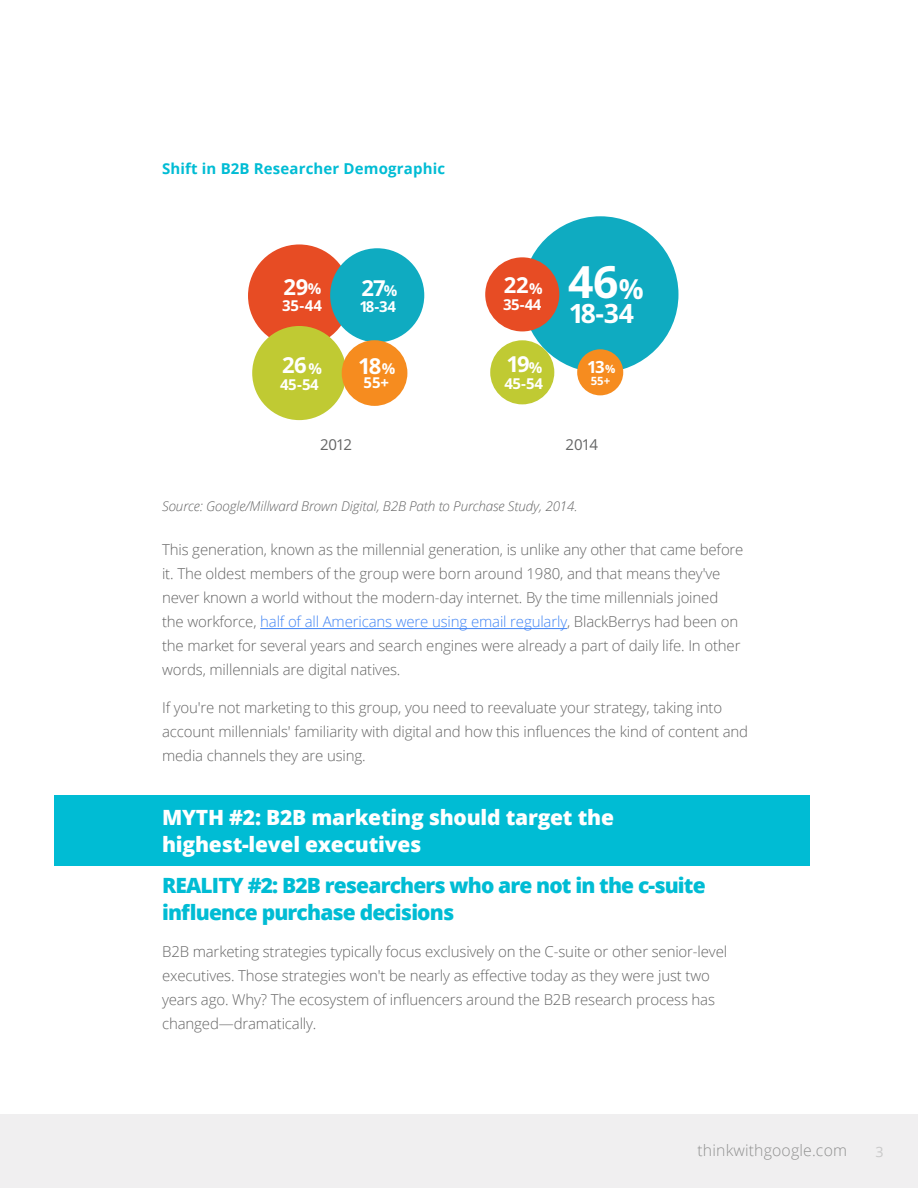
<style>
.page{position:relative;width:918px;height:1188px;background:#fff}
.page>*{position:absolute;margin:0;border:0;box-sizing:border-box;transform-origin:0 0}
.t1{font:700 44.55px "Open Sans";color:#fff}
.t2{font:700 27.6px "Open Sans";color:#fff}
.t3{font:700 26.7px "Open Sans";color:#fff}
.t4{font:700 22.05px "Open Sans";letter-spacing:-.03em;color:#fff}
.Bold_Header{font:800 21px/27px "Open Sans";letter-spacing:-.04em;color:#00bcd4}
.Bold_Header-2{font:800 21px/27px "Open Sans";letter-spacing:-.01em;color:#fff}
.t5{font:700 16.8px "Open Sans";color:#fff}
.t6{font:300 15.75px "Open Sans";letter-spacing:.01em;color:#666766}
.Bold_Header-3{font:300 15px/24px "Open Sans";letter-spacing:-.01em;color:#656565}
.Bold_Header-4{font:700 15px "Open Sans";letter-spacing:.01em;color:#00bcd4}
.t7{font:700 15px "Open Sans";letter-spacing:-.03em;color:#fff}
.t8{font:15px "Open Sans";letter-spacing:-.06em;color:#646565}
.t9{font:14.25px "Open Sans";color:#c9c9c9}
.Bold_Header-5{font:italic 300 13.5px "Open Sans";letter-spacing:-.01em;color:#656565}
.t10{font:700 11.4px "Open Sans";color:#fff}
.s1{font-size:15px}
.s2{font-size:11.4px}
.s3{color:#4285f4}
</style>
<div class="page">
<div style="left:0;top:1114px;width:918px;height:74px;background:#f0eff0"></div>
<div style="left:54px;top:795px;width:756px;height:71px;background:#00bcd4"></div>
<hr style="left:260px;top:628px;width:307px;height:1px;background:#4285f4">
<div style="left:248px;top:244px;width:103px;height:103px;background:#e74c24;border-radius:50%"></div>
<div style="left:252px;top:326px;width:94px;height:94px;background:#c0ca33;border-radius:50%"></div>
<div style="left:330px;top:248px;width:94px;height:94px;background:#0fabc1;border-radius:50%"></div>
<div style="left:342px;top:340px;width:65px;height:66px;background:#f68c1f;border-radius:50%"></div>
<div style="left:522px;top:216px;width:156px;height:157px;background:#0fabc1;border-radius:50%"></div>
<div style="left:577px;top:349px;width:46px;height:46px;background:#f68c1f;border-radius:50%"></div>
<div style="left:485px;top:257px;width:74px;height:74px;background:#e74c24;border-radius:50%"></div>
<div style="left:490px;top:340px;width:64px;height:64px;background:#c0ca33;border-radius:50%"></div>
<p class="Bold_Header-4" style="left:162px;top:158px;width:285px">Shift in B2B Researcher Demographic</p>
<p class="t4" style="left:284px;top:271px;width:39px">29<span class="s1">%</span></p>
<p class="t7" style="left:282px;top:295px;width:41px">35-44</p>
<p class="t4" style="left:361px;top:272px;width:37px">27<span class="s1">%</span></p>
<p class="t7" style="left:360px;top:296px;width:38px">18-34</p>
<p class="t4" style="left:504px;top:270px;width:40px">22<span class="s1">%</span></p>
<p class="t7" style="left:503px;top:294px;width:40px">35-44</p>
<p class="t1" style="left:568px;top:250px;width:52px">46</p>
<p class="t3" style="left:569px;top:294px;width:67px">18-34</p>
<p class="t2" style="left:619px;top:269px;width:26px">%</p>
<p class="t4" style="left:282px;top:349px;width:26px">26</p>
<p class="t7" style="left:280px;top:374px;width:40px">45-54</p>
<p class="t7" style="left:309px;top:358px;width:15px">%</p>
<p class="t4" style="left:358px;top:350px;width:38px">18<span class="s1">%</span></p>
<p class="t7" style="left:364px;top:372px;width:27px">55+</p>
<p class="t4" style="left:506px;top:348px;width:37px">19<span class="s1">%</span></p>
<p class="t7" style="left:504px;top:373px;width:40px">45-54</p>
<p class="t5" style="left:587px;top:355px;width:30px">13<span class="s2">%</span></p>
<p class="t10" style="left:591px;top:373px;width:21px">55+</p>
<p class="t8" style="left:320px;top:434px;width:34px">2012</p>
<p class="t8" style="left:566px;top:434px;width:34px">2014</p>
<p class="Bold_Header-5" style="left:162px;top:497px;width:417px">Source: Google/Millward Brown Digital, B2B Path to Purchase Study, 2014.</p>
<p class="Bold_Header-3" style="left:162px;top:538px;width:583px">This generation, known as the millennial generation, is unlike any other that came before it. The oldest members of the group were born around 1980, and that means they've never known a world without the modern-day internet. By the time millennials joined the workforce, <span class="s3">half of all Americans were using email regularly</span>, BlackBerrys had been on the market for several years and search engines were already a part of daily life. In other words, millennials are digital natives.</p>
<p class="Bold_Header-3" style="left:162px;top:695px;width:588px">If you're not marketing to this group, you need to reevaluate your strategy, taking into account millennials' familiarity with digital and how this influences the kind of content and media channels they are using.</p>
<p class="Bold_Header-2" style="left:162px;top:803px;width:453px">MYTH #2: B2B marketing should target the highest-level executives</p>
<p class="Bold_Header" style="left:162px;top:871px;width:545px">REALITY #2: B2B researchers who are not in the c-suite influence purchase decisions</p>
<p class="Bold_Header-3" style="left:162px;top:940px;width:567px">B2B marketing strategies typically focus exclusively on the C-suite or other senior-level executives. Those strategies won't be nearly as effective today as they were just two years ago. Why? The ecosystem of influencers around the B2B research process has changed—dramatically.</p>
<p class="t6" style="left:698px;top:1140px;width:151px">thinkwithgoogle.com</p>
<p class="t9" style="left:876px;top:1142px;width:10px">3</p>
</div>
